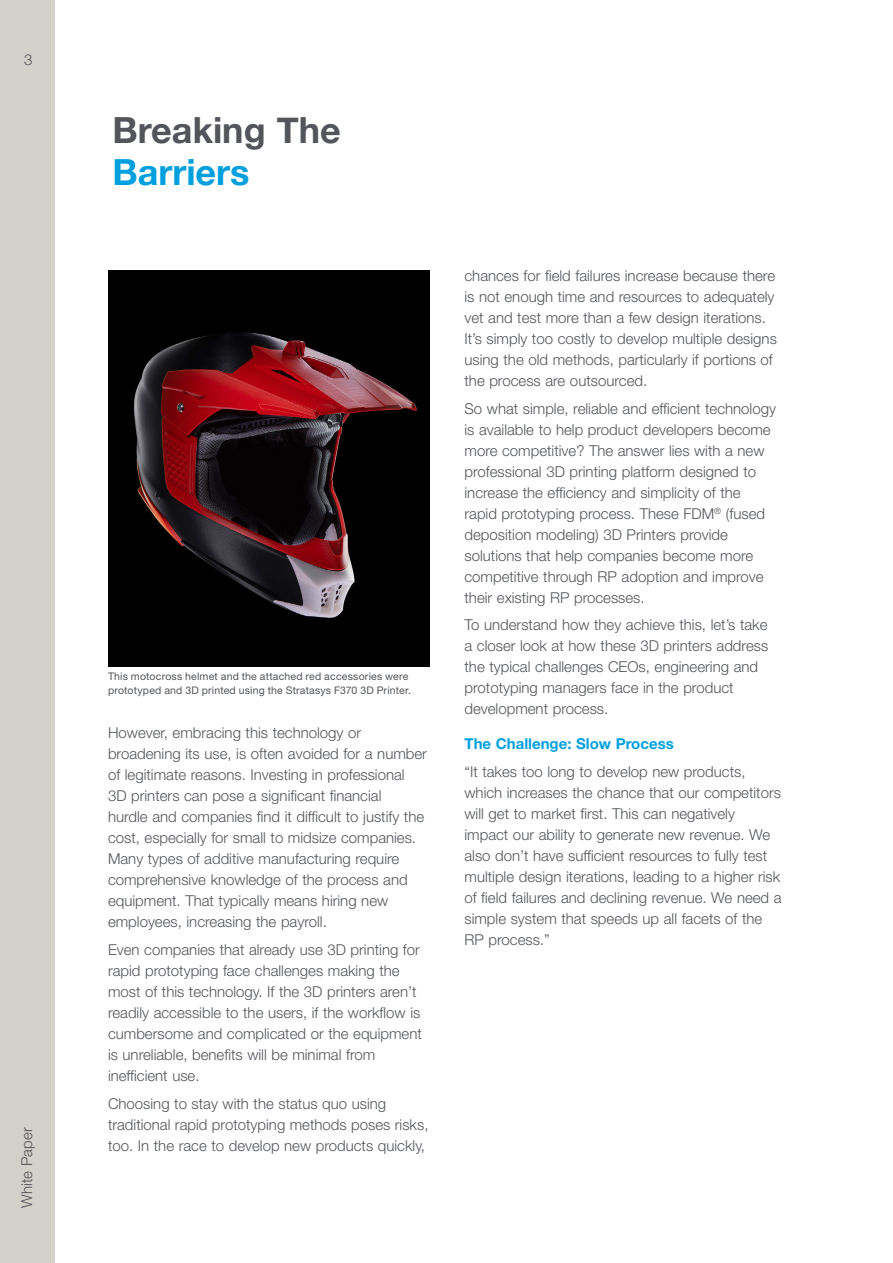
<style>
.page{position:relative;width:893px;height:1263px;background:#fff}
.page>*{position:absolute;margin:0;border:0;box-sizing:border-box;transform-origin:0 0}
.t1{font:700 36px "Helvetica Neue";color:#54555a}
.t2{font:700 36px "Helvetica Neue";color:#00a0df}
.t3{font:300 15px/21px "Helvetica Neue LT Std";color:#54555a}
.t4{font:700 15px "Helvetica Neue LT Std";color:#00a0df}
.t5{font:10.5px/13.5px "Helvetica Neue LT Std";letter-spacing:.02em;color:#54555a}
</style>
<div class="page">
<div style="left:0;top:0;width:55px;height:1263px;background:#d4d0ca"></div>
<img style="left:108px;top:270px;width:322px;height:396px">
<p class="t3" style="left:24px;top:49px;width:10px">3</p>
<p class="t3" style="left:16px;top:1208px;width:82px;rotate:-90deg">White Paper</p>
<h1 class="t1" style="left:112px;top:102px;width:230px">Breaking The</h1>
<h1 class="t2" style="left:112px;top:144px;width:139px">Barriers</h1>
<p class="t5" style="left:108px;top:670px;width:304px">This motocross helmet and the attached red accessories were prototyped and 3D printed using the Stratasys F370 3D Printer.</p>
<p class="t3" style="left:108px;top:722px;width:320px">However, embracing this technology or broadening its use, is often avoided for a number of legitimate reasons. Investing in professional<br>3D printers can pose a significant financial<br>hurdle and companies find it difficult to justify the cost, especially for small to midsize companies.<br>Many types of additive manufacturing require comprehensive knowledge of the process and equipment. That typically means hiring new employees, increasing the payroll.</p>
<p class="t3" style="left:108px;top:939px;width:315px">Even companies that already use 3D printing for rapid prototyping face challenges making the most of this technology. If the 3D printers aren’t readily accessible to the users, if the workflow is cumbersome and complicated or the equipment is unreliable, benefits will be minimal from inefficient use.</p>
<p class="t3" style="left:108px;top:1093px;width:322px">Choosing to stay with the status quo using traditional rapid prototyping methods poses risks, too. In the race to develop new products quickly,</p>
<p class="t3" style="left:464px;top:265px;width:314px">chances for field failures increase because there is not enough time and resources to adequately vet and test more than a few design iterations.<br>It’s simply too costly to develop multiple designs using the old methods, particularly if portions of the process are outsourced.</p>
<p class="t3" style="left:464px;top:397px;width:313px">So what simple, reliable and efficient technology is available to help product developers become more competitive? The answer lies with a new professional 3D printing platform designed to increase the efficiency and simplicity of the rapid prototyping process. These FDM<sup>®</sup> (fused deposition modeling) 3D Printers provide solutions that help companies become more competitive through RP adoption and improve their existing RP processes.</p>
<p class="t3" style="left:464px;top:614px;width:305px">To understand how they achieve this, let’s take a closer look at how these 3D printers address the typical challenges CEOs, engineering and prototyping managers face in the product development process.</p>
<p class="t4" style="left:464px;top:734px;width:211px">The Challenge: Slow Process</p>
<p class="t3" style="left:464px;top:760px;width:319px">“It takes too long to develop new products, which increases the chance that our competitors will get to market first. This can negatively impact our ability to generate new revenue. We also don’t have sufficient resources to fully test multiple design iterations, leading to a higher risk of field failures and declining revenue. We need a simple system that speeds up all facets of the RP process.”</p>
</div>
